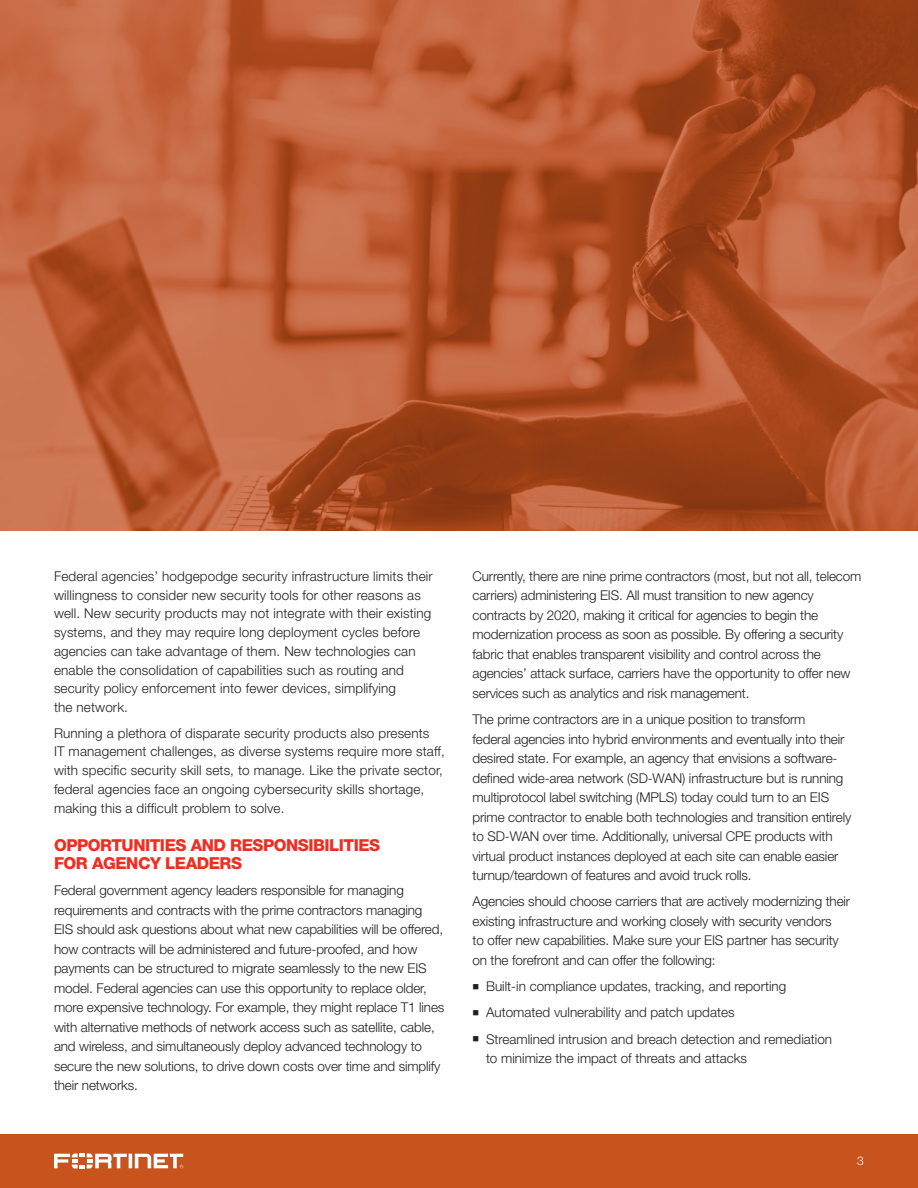
<style>
.page{position:relative;width:918px;height:1188px;background:#fff}
.page>*{position:absolute;margin:0;border:0;box-sizing:border-box;transform-origin:0 0}
.Body_Copy_SUBHEAD__R{font:800 16.5px/18px "Helvetica Neue LT Pro";letter-spacing:-.03em;color:#ee2e22}
.Body_Copy{font:300 13.5px/19.5px "Helvetica Neue LT Pro";letter-spacing:-.01em;color:#231f20}
.Body_Copy-2{font:300 13.5px/18.8px "Helvetica Neue LT Pro";letter-spacing:.01em;color:#231f20}
.t1{font:300 12px "Helvetica Neue LT Pro";color:#fff}
</style>
<div class="page">
<div style="left:0;top:1134px;width:918px;height:54px;background:#c8531d"></div>
<svg style="left:54px;top:1154px;width:129px;height:14px"></svg>
<img style="left:0;top:0;width:918px;height:530px">
<p class="Body_Copy-2" style="left:54px;top:567px;width:380px">Federal agencies’ hodgepodge security infrastructure limits their willingness to consider new security tools for other reasons as well. New security products may not integrate with their existing systems, and they may require long deployment cycles before agencies can take advantage of them. New technologies can enable the consolidation of capabilities such as routing and security policy enforcement into fewer devices, simplifying<br>the network.</p>
<p class="Body_Copy-2" style="left:54px;top:723px;width:392px">Running a plethora of disparate security products also presents<br>IT management challenges, as diverse systems require more staff, with specific security skill sets, to manage. Like the private sector, federal agencies face an ongoing cybersecurity skills shortage, making this a difficult problem to solve.</p>
<p class="Body_Copy_SUBHEAD__R" style="left:54px;top:836px;width:328px">OPPORTUNITIES AND RESPONSIBILITIES<br>FOR AGENCY LEADERS</p>
<p class="Body_Copy" style="left:54px;top:880px;width:392px">Federal government agency leaders responsible for managing requirements and contracts with the prime contractors managing EIS should ask questions about what new capabilities will be offered, how contracts will be administered and future-proofed, and how payments can be structured to migrate seamlessly to the new EIS model. Federal agencies can use this opportunity to replace older, more expensive technology. For example, they might replace T1 lines with alternative methods of network access such as satellite, cable, and wireless, and simultaneously deploy advanced technology to secure the new solutions, to drive down costs over time and simplify their networks.</p>
<p class="Body_Copy" style="left:472px;top:566px;width:390px">Currently, there are nine prime contractors (most, but not all, telecom carriers) administering EIS. All must transition to new agency contracts by 2020, making it critical for agencies to begin the modernization process as soon as possible. By offering a security fabric that enables transparent visibility and control across the agencies’ attack surface, carriers have the opportunity to offer new services such as analytics and risk management.</p>
<p class="Body_Copy" style="left:472px;top:709px;width:380px">The prime contractors are in a unique position to transform<br>federal agencies into hybrid environments and eventually into their desired state. For example, an agency that envisions a software&shy;defined wide-area network (SD-WAN) infrastructure but is running multiprotocol label switching (MPLS) today could turn to an EIS prime contractor to enable both technologies and transition entirely to SD-WAN over time. Additionally, universal CPE products with virtual product instances deployed at each site can enable easier turnup/teardown of features and avoid truck rolls.</p>
<p class="Body_Copy" style="left:472px;top:892px;width:379px">Agencies should choose carriers that are actively modernizing their existing infrastructure and working closely with security vendors<br>to offer new capabilities. Make sure your EIS partner has security on the forefront and can offer the following:</p>
<p class="Body_Copy" style="left:472px;top:976px;width:315px">■ Built-in compliance updates, tracking, and reporting</p>
<p class="Body_Copy" style="left:472px;top:1003px;width:264px">■ Automated vulnerability and patch updates</p>
<p class="Body_Copy" style="left:486px;top:1029px;width:348px;text-indent:-14px">■ Streamlined intrusion and breach detection and remediation to minimize the impact of threats and attacks</p>
<p class="t1" style="left:857px;top:1154px;width:8px">3</p>
</div>
